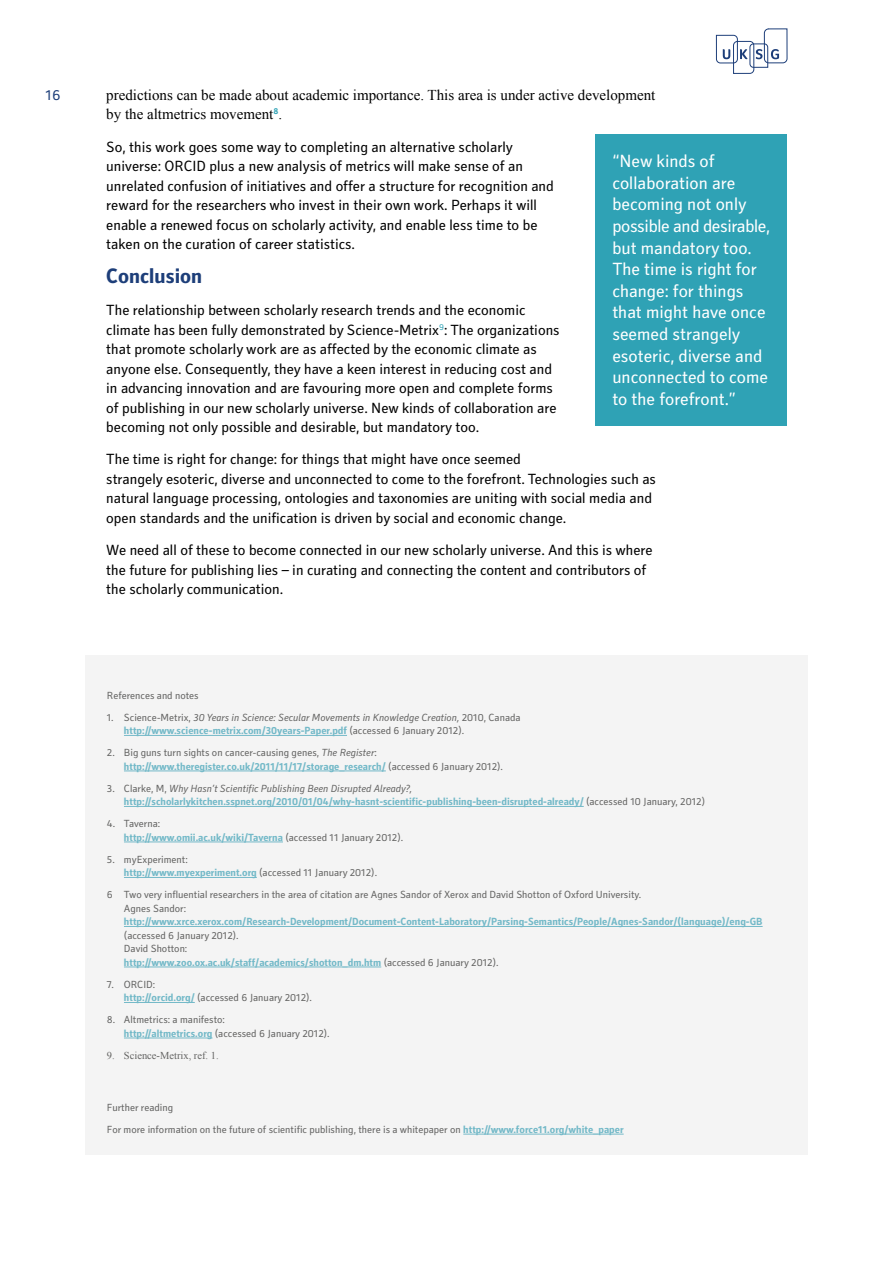
<style>
.page{position:relative;width:893px;height:1263px;background:#fff}
.page>*{position:absolute;margin:0;border:0;box-sizing:border-box;transform-origin:0 0}
.t1{font:700 21px "Secca Std";color:#1d3e79}
.t2{font:18px/21.6px "Secca Std";color:#fff}
.t3{font:15px/19.5px "Secca Std";color:#000}
.t4{font:15px/19.5px "Times New Roman";color:#000}
.t5{font:15px "Secca Std";color:#1d3e79}
.t6{font:10.5px/13.5px "Secca Std";color:#636362}
.t7{font:700 10.5px/13.5px "Secca Std";color:#73b9c8}
.t8{font:italic 10.5px/13.5px "Secca Std";color:#636362}
.t9{font:10.5px "Times New Roman";color:#636362}
.s1{font-style:normal}
.s2{font-weight:700;font-style:normal;color:#73b9c8}
.s3{font-style:italic}
.s4{font-weight:700;color:#73b9c8}
.s5{font-weight:400;color:#636362}
.s6{font-weight:400;font-style:italic;color:#636362}
</style>
<div class="page">
<svg style="left:716px;top:28px;width:71px;height:46px"></svg>
<div style="left:595px;top:134px;width:192px;height:291px;background:#2fa2b5"></div>
<div style="left:85px;top:655px;width:723px;height:499px;background:#f4f4f4"></div>
<hr style="left:124px;top:735px;width:223px;height:1px;background:#73b9c8">
<hr style="left:124px;top:771px;width:262px;height:1px;background:#73b9c8">
<hr style="left:124px;top:806px;width:460px;height:1px;background:#73b9c8">
<hr style="left:124px;top:842px;width:159px;height:1px;background:#73b9c8">
<hr style="left:124px;top:877px;width:133px;height:1px;background:#73b9c8">
<hr style="left:124px;top:926px;width:639px;height:1px;background:#73b9c8">
<hr style="left:124px;top:967px;width:257px;height:1px;background:#73b9c8">
<hr style="left:124px;top:1002px;width:71px;height:1px;background:#73b9c8">
<hr style="left:124px;top:1038px;width:88px;height:1px;background:#73b9c8">
<hr style="left:463px;top:1134px;width:161px;height:1px;background:#73b9c8">
<p class="t5" style="left:46px;top:87px;width:17px">16</p>
<p class="t4" style="left:106px;top:85px;width:551px">predictions can be made about academic importance. This area is under active development by the altmetrics movement<sup>8</sup>.</p>
<p class="t3" style="left:106px;top:137px;width:449px">So, this work goes some way to completing an alternative scholarly universe: ORCID plus a new analysis of metrics will make sense of an unrelated confusion of initiatives and offer a structure for recognition and reward for the researchers who invest in their own work. Perhaps it will enable a renewed focus on scholarly activity, and enable less time to be taken on the curation of career statistics.</p>
<h1 class="t1" style="left:106px;top:264px;width:97px">Conclusion</h1>
<p class="t3" style="left:106px;top:301px;width:455px">The relationship between scholarly research trends and the economic climate has been fully demonstrated by Science-Metrix<sup>9</sup>: The organizations that promote scholarly work are as affected by the economic climate as anyone else. Consequently, they have a keen interest in reducing cost and in advancing innovation and are favouring more open and complete forms of publishing in our new scholarly universe. New kinds of collaboration are becoming not only possible and desirable, but mandatory too.</p>
<p class="t3" style="left:106px;top:450px;width:551px">The time is right for change: for things that might have once seemed<br>strangely esoteric, diverse and unconnected to come to the forefront. Technologies such as natural language processing, ontologies and taxonomies are uniting with social media and open standards and the unification is driven by social and economic change.</p>
<p class="t3" style="left:106px;top:541px;width:548px">We need all of these to become connected in our new scholarly universe. And this is where the future for publishing lies – in curating and connecting the content and contributors of the scholarly communication.</p>
<p class="t2" style="left:612px;top:151px;width:159px">“New kinds of collaboration are becoming not only possible and desirable, but mandatory too.<br>The time is right for change: for things that might have once seemed strangely esoteric, diverse and unconnected to come to the forefront.”</p>
<p class="t6" style="left:107px;top:689px;width:93px">References and notes</p>
<p class="t8" style="left:124px;top:711px;width:398px;text-indent:-17px"><span class="s1">1. Science-Metrix,</span> 30 Years in Science: Secular Movements in Knowledge Creation, <span class="s1">2010, Canada </span><span class="s2">http://www.science-metrix.com/30years-Paper.pdf</span> <span class="s1">(accessed 6 January 2012).</span></p>
<p class="t6" style="left:124px;top:746px;width:381px;text-indent:-17px">2. Big guns turn sights on cancer-causing genes, <span class="s3">The Register</span>: <span class="s4">http://www.theregister.co.uk/2011/11/17/storage_research/</span> (accessed 6 January 2012).</p>
<p class="t7" style="left:124px;top:782px;width:583px;text-indent:-17px"><span class="s5">3. Clarke, M,</span> <span class="s6">Why Hasn’t Scientific Publishing Been Disrupted Already?, </span>http://scholarlykitchen.sspnet.org/2010/01/04/why-hasnt-scientific-publishing-been-disrupted-already/ <span class="s5">(accessed 10 January, 2012)</span></p>
<p class="t6" style="left:124px;top:817px;width:281px;text-indent:-17px">4. Taverna:<br><span class="s4">http://www.omii.ac.uk/wiki/Taverna</span> (accessed 11 January 2012).</p>
<p class="t6" style="left:124px;top:853px;width:255px;text-indent:-17px">5. myExperiment:<br><span class="s4">http://www.myexperiment.org</span> (accessed 11 January 2012).</p>
<p class="t6" style="left:124px;top:888px;width:519px;text-indent:-17px">6 Two very influential researchers in the area of citation are Agnes Sandor of Xerox and David Shotton of Oxford University.<br>Agnes Sandor:</p>
<p class="t7" style="left:124px;top:915px;width:640px">http://www.xrce.xerox.com/Research-Development/Document-Content-Laboratory/Parsing-Semantics/People/Agnes-Sandor/(language)/eng-GB</p>
<p class="t6" style="left:124px;top:929px;width:376px">(accessed 6 January 2012).<br>David Shotton:<br><span class="s4">http://www.zoo.ox.ac.uk/staff/academics/shotton_dm.htm</span> (accessed 6 January 2012).</p>
<p class="t6" style="left:124px;top:978px;width:189px;text-indent:-17px">7. ORCID:<br><span class="s4">http://orcid.org/</span> (accessed 6 January 2012).</p>
<p class="t6" style="left:124px;top:1013px;width:207px;text-indent:-17px">8. Altmetrics: a manifesto:<br><span class="s4">http://altmetrics.org</span> (accessed 6 January 2012).</p>
<p class="t9" style="left:107px;top:1048px;width:113px">9. Science-Metrix, ref. 1.</p>
<p class="t6" style="left:107px;top:1097px;width:518px;line-height:22px">Further reading<br>For more information on the future of scientific publishing, there is a whitepaper on <span class="s4">http://www.force11.org/white_paper</span></p>
</div>
